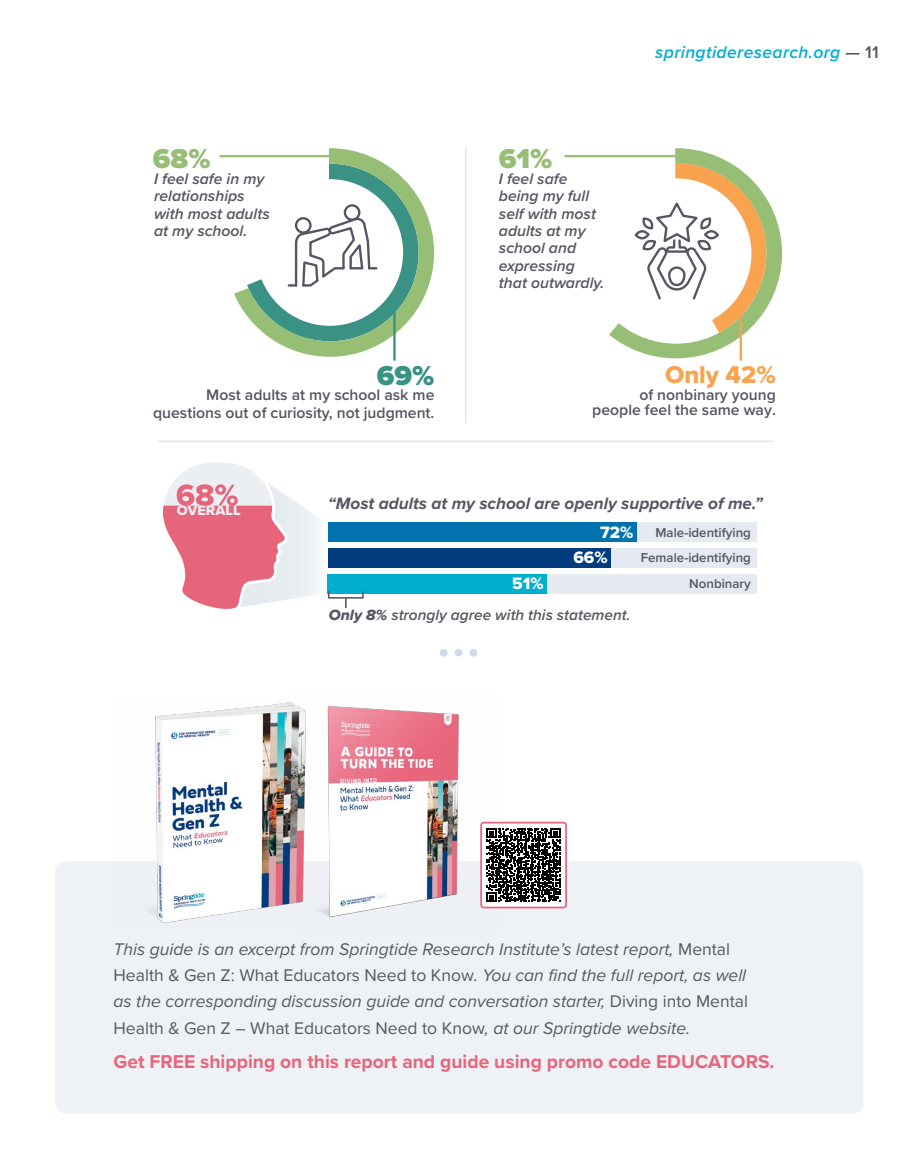
<style>
.page{position:relative;width:914px;height:1166px;background:#fff}
.page>*{position:absolute;margin:0;border:0;box-sizing:border-box;transform-origin:0 0}
.t1{font:900 28.35px "Proxima Nova";color:#96be75}
.t2{font:900 28.35px "Proxima Nova";color:#399284}
.t3{font:25.2px "Proxima Nova Extrabld";color:#f9a34e}
.t4{font:700 19.25px "Proxima Nova";color:#e7657c}
.t5{font:italic 17.5px/26.2px "Proxima Nova";color:#58595b}
.t6{font:italic 600 17.5px "Proxima Nova";letter-spacing:.02em;color:#00aecd}
.t7{font:italic 700 17.15px "Proxima Nova";color:#545763}
.t8{font:17.15px "Proxima Nova Extrabld";color:#fff}
.t9{font:italic 600 15.75px/17.3px "Proxima Nova";color:#545763}
.t10{font:600 15.75px/17.3px "Proxima Nova";color:#545763;text-align:right}
.t11{font:italic 600 15.4px "Proxima Nova";color:#545763}
.t12{font:14.35px "Proxima Nova Extrabld";color:#ebeff3}
.t13{font:600 13.3px "Proxima Nova";color:#545763}
.s1{font-style:normal;color:#58595b}
.s2{font-family:"Proxima Nova Extrabld It";font-weight:400;font-style:normal}
.s3{font-style:normal}
</style>
<div class="page">
<div style="left:55px;top:861px;width:808px;height:252px;background:#eef1f5;border-radius:11px"></div>
<hr style="left:465px;top:148px;width:1px;height:275px;background:#e4eaef">
<svg style="left:234px;top:148px;width:200px;height:209px"></svg>
<hr style="left:393px;top:300px;width:2px;height:60px;background:#399284">
<div style="left:328px;top:523px;width:428px;height:19px;background:#e4eaef"></div>
<div style="left:328px;top:523px;width:308px;height:19px;background:#0073ae"></div>
<div style="left:328px;top:548px;width:428px;height:19px;background:#e4eaef"></div>
<div style="left:328px;top:548px;width:282px;height:19px;background:#003c7e"></div>
<div style="left:328px;top:574px;width:428px;height:19px;background:#e4eaef"></div>
<div style="left:328px;top:574px;width:218px;height:19px;background:#00aecd"></div>
<svg style="left:163px;top:462px;width:165px;height:147px"></svg>
<hr style="left:565px;top:155px;width:120px;height:2px;background:#96be75">
<hr style="left:158px;top:440px;width:615px;height:2px;background:#e4eaef">
<svg style="left:608px;top:148px;width:174px;height:211px"></svg>
<hr style="left:739px;top:303px;width:3px;height:57px;background:#f9a34e">
<hr style="left:220px;top:155px;width:120px;height:2px;background:#96be75">
<div style="left:328px;top:591px;width:36px;height:7px;border:2px solid #545763"></div>
<img style="left:149px;top:702px;width:143px;height:221px">
<img style="left:292px;top:703px;width:205px;height:215px">
<div style="left:440px;top:649px;width:7px;height:7px;background:#cedbea;border-radius:50%"></div>
<div style="left:454px;top:649px;width:8px;height:7px;background:#cedbea;border-radius:50%"></div>
<div style="left:469px;top:649px;width:8px;height:7px;background:#cedbea;border-radius:50%"></div>
<div style="left:481px;top:822px;width:85px;height:85px;background:#fff;border-radius:3px"></div>
<svg style="left:486px;top:828px;width:74px;height:74px"></svg>
<div style="left:480px;top:821px;width:87px;height:87px;border:2px solid #e7657c;border-radius:3px"></div>
<p class="t6" style="left:655px;top:39px;width:225px">springtideresearch.org <span class="s1">— 11</span></p>
<h1 class="t1" style="left:153px;top:137px;width:59px">68%</h1>
<h1 class="t1" style="left:499px;top:137px;width:55px">61%</h1>
<p class="t9" style="left:154px;top:170px;width:117px">I feel safe in my relationships with most adults at my school.</p>
<p class="t9" style="left:499px;top:170px;width:107px">I feel safe being my full self with most adults at my school and expressing that outwardly.</p>
<h1 class="t2" style="left:377px;top:354px;width:59px">69%</h1>
<p class="t10" style="left:153px;top:386px;width:283px">Most adults at my school ask me questions out of curiosity, not judgment.</p>
<h2 class="t3" style="left:665px;top:355px;width:112px">Only 42%</h2>
<p class="t10" style="left:592px;top:387px;width:185px;line-height:14.9px">of nonbinary young people feel the same way.</p>
<p class="t12" style="left:177px;top:499px;width:65px">OVERALL</p>
<p class="t7" style="left:328px;top:490px;width:436px">“Most adults at my school are openly supportive of me.”</p>
<p class="t8" style="left:600px;top:519px;width:35px">72%</p>
<p class="t13" style="left:655px;top:522px;width:97px">Male-identifying</p>
<p class="t8" style="left:573px;top:545px;width:36px">66%</p>
<p class="t13" style="left:640px;top:547px;width:112px">Female-identifying</p>
<p class="t8" style="left:512px;top:571px;width:33px">51%</p>
<p class="t13" style="left:689px;top:574px;width:63px">Nonbinary</p>
<p class="t11" style="left:329px;top:603px;width:303px"><span class="s2">Only 8%</span> strongly agree with this statement.</p>
<p class="t5" style="left:113px;top:935px;width:636px">This guide is an excerpt from Springtide Research Institute’s latest report, <span class="s3">Mental Health &amp; Gen Z: What Educators Need to Know</span>. You can find the full report, as well as the corresponding discussion guide and conversation starter, <span class="s3">Diving into Mental Health &amp; Gen Z – What Educators Need to Know</span>, at our Springtide website.</p>
<p class="t4" style="left:113px;top:1047px;width:662px">Get FREE shipping on this report and guide using promo code EDUCATORS.</p>
</div>
